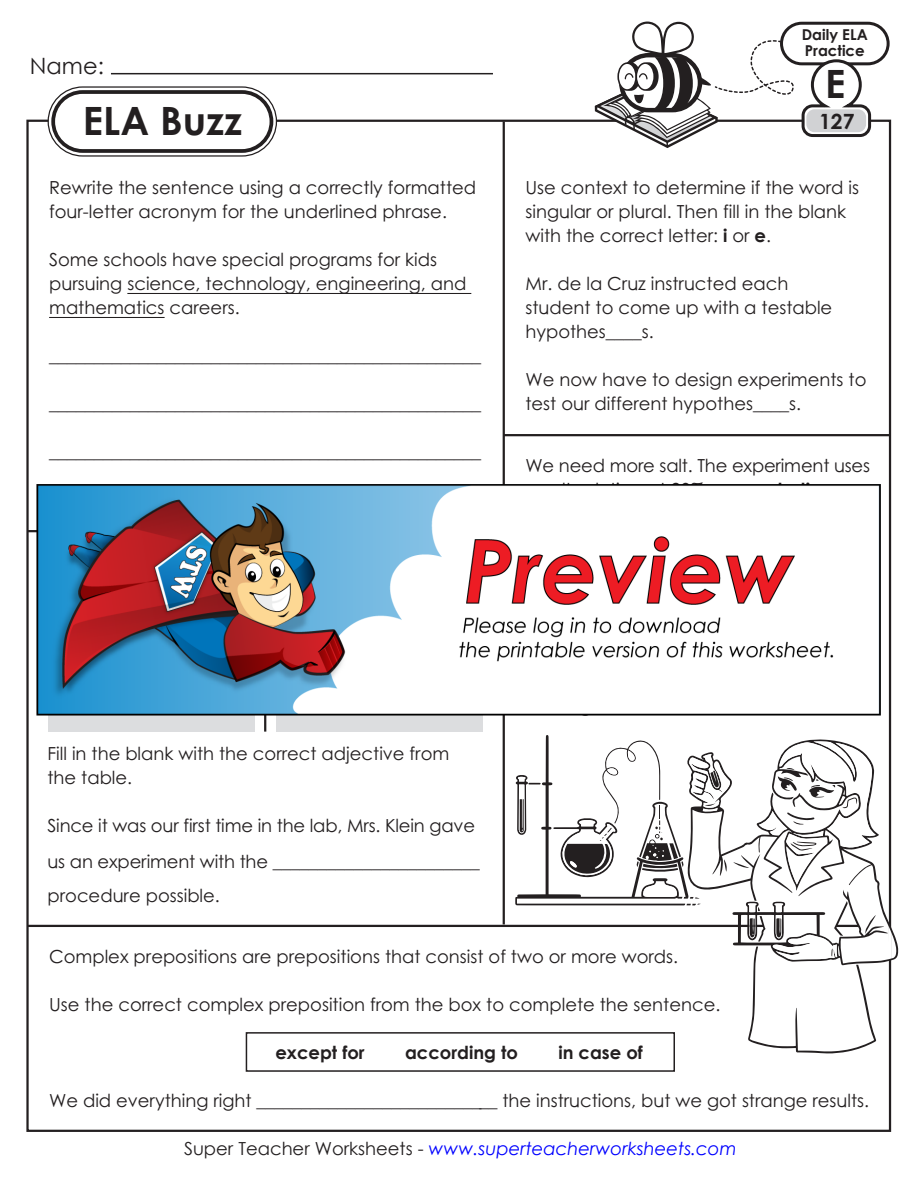
<style>
.page{position:relative;width:918px;height:1188px;background:#fff}
.page>*{position:absolute;margin:0;border:0;box-sizing:border-box;transform-origin:0 0}
.t1{font:700 39px "Century Gothic 2";color:#231f20}
.t2{font:22.5px "Century Gothic 2";color:#231f20}
.t3{font:700 21px "Century Gothic 2";color:#231f20}
.t4{font:18px/24px "Century STW4";color:#231f20}
.t5{font:italic 18px "Century Gothic 2";color:#00f}
.t6{font:700 18px "Century STW4";color:#231f20}
.t7{font:700 15px/15.8px "Century Gothic 2";color:#231f20}
.s1{font-weight:700}
.s2{font-style:normal;color:#231f20}
</style>
<div class="page">
<hr style="left:111px;top:73px;width:382px;height:1px;background:#231f20">
<div style="left:780px;top:22px;width:110px;height:43px;border:3px solid #231f20;border-radius:20px"></div>
<svg style="left:595px;top:22px;width:278px;height:126px"></svg>
<div style="left:48px;top:87px;width:228px;height:69px;border:8px solid #fff;border-radius:31px"></div>
<div style="left:51px;top:90px;width:222px;height:63px;background:#fff;border-radius:31px"></div>
<div style="left:48px;top:86px;width:229px;height:71px;border:1px solid #231f20;border-radius:34px"></div>
<div style="left:51px;top:90px;width:222px;height:63px;border:4px solid #231f20;border-radius:29px"></div>
<hr style="left:27px;top:530px;width:477px;height:2px;background:#231f20">
<hr style="left:503px;top:122px;width:2px;height:802px;background:#231f20">
<hr style="left:127px;top:293px;width:344px;height:1px;background:#231f20">
<hr style="left:49px;top:317px;width:116px;height:1px;background:#231f20">
<hr style="left:27px;top:925px;width:737px;height:2px;background:#231f20">
<div style="left:246px;top:1032px;width:429px;height:40px;border:2px solid #231f20"></div>
<hr style="left:264px;top:610px;width:2px;height:122px;background:#231f20">
<div style="left:48px;top:694px;width:207px;height:38px;background:#dcdddf"></div>
<div style="left:276px;top:694px;width:207px;height:38px;background:#dcdddf"></div>
<hr style="left:504px;top:434px;width:387px;height:2px;background:#231f20">
<svg style="left:876px;top:739px;width:22px;height:226px"></svg>
<svg style="left:515px;top:735px;width:361px;height:319px"></svg>
<img style="left:28px;top:484px;width:852px;height:232px">
<p class="t2" style="left:30px;top:50px;width:75px">Name:</p>
<p class="t7" style="left:802px;top:26px;width:67px">Daily ELA<br>Practice</p>
<p class="t1" style="left:825px;top:54px;width:22px">E</p>
<p class="t1" style="left:84px;top:92px;width:190px">Math Buzz</p>
<p class="t3" style="left:819px;top:105px;width:37px">127</p>
<p class="t1" style="left:83px;top:92px;width:161px">ELA Buzz</p>
<p class="t4" style="left:49px;top:175px;width:429px">Rewrite the sentence using a correctly formatted four-letter acronym for the underlined phrase.</p>
<p class="t4" style="left:49px;top:247px;width:419px">Some schools have special programs for kids pursuing science, technology, engineering, and mathematics careers.</p>
<p class="t4" style="left:49px;top:343px;width:434px">________________________________________________</p>
<p class="t4" style="left:49px;top:391px;width:434px">________________________________________________</p>
<p class="t4" style="left:49px;top:439px;width:434px">________________________________________________</p>
<p class="t4" style="left:525px;top:175px;width:335px">Use context to determine if the word is singular or plural. Then fill in the blank with the correct letter: <span class="s1">i</span> or <span class="s1">e</span>.</p>
<p class="t4" style="left:525px;top:271px;width:308px">Mr. de la Cruz instructed each student to come up with a testable hypothes____s.</p>
<p class="t4" style="left:525px;top:367px;width:343px">We now have to design experiments to test our different hypothes____s.</p>
<p class="t4" style="left:525px;top:453px;width:346px">We need more salt. The experiment uses</p>
<p class="t4" style="left:48px;top:741px;width:403px">Fill in the blank with the correct adjective from the table.</p>
<p class="t4" style="left:48px;top:807px;width:434px;line-height:35.2px">Since it was our first time in the lab, Mrs. Klein gave us an experiment with the _______________________ procedure possible.</p>
<p class="t4" style="left:49px;top:944px;width:631px">Complex prepositions are prepositions that consist of two or more words.</p>
<p class="t4" style="left:49px;top:992px;width:673px">Use the correct complex preposition from the box to complete the sentence.</p>
<p class="t6" style="left:275px;top:1038px;width:91px">except for</p>
<p class="t6" style="left:405px;top:1038px;width:115px">according to</p>
<p class="t6" style="left:558px;top:1038px;width:86px">in case of</p>
<p class="t4" style="left:49px;top:1088px;width:822px">We did everything right ___________________________ the instructions, but we got strange results.</p>
<p class="t5" style="left:184px;top:1136px;width:554px"><span class="s2">Super Teacher Worksheets -</span> www.superteacherworksheets.com</p>
</div>
